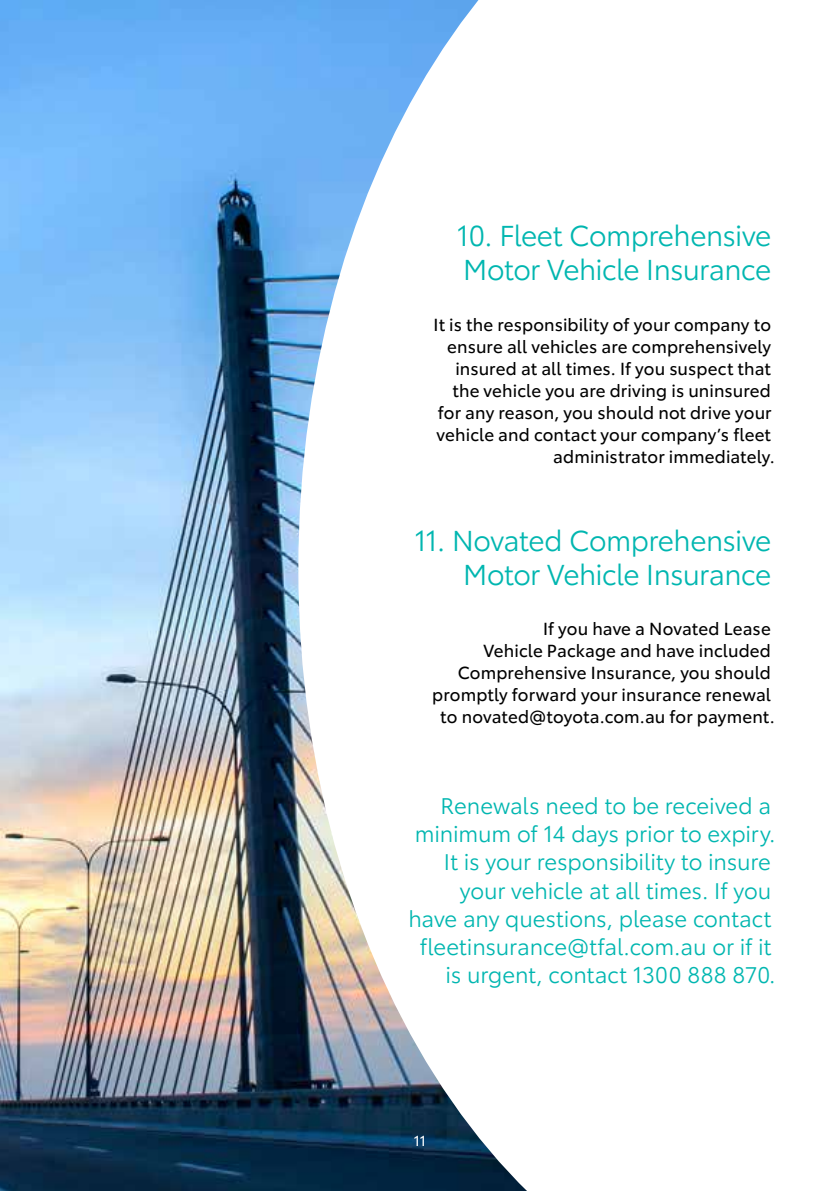
<style>
.page{position:relative;width:840px;height:1191px;background:#fff}
.page>*{position:absolute;margin:0;border:0;box-sizing:border-box;transform-origin:0 0}
.t1{font:28px/34px "Toyota Type";letter-spacing:-.02em;color:#00b6b0}
.t2{font:22px/28px "Toyota Type";letter-spacing:-.005em;color:#00b6b0;text-align:right}
.t3{font:17px/22px "Toyota Type";letter-spacing:.005em;color:#000;text-align:right}
.t4{font:14px "Toyota Type";color:#fff}
</style>
<div class="page">
<img style="left:0;top:0;width:298px;height:1191px">
<svg style="left:298px;top:0;width:229px;height:1191px"></svg>
<h1 class="t1" style="left:456px;top:217px;width:316px">10. Fleet Comprehensive<br>Motor Vehicle Insurance</h1>
<p class="t3" style="left:433px;top:312px;width:343px">It is the responsibility of your company to ensure all vehicles are comprehensively insured at all times. If you suspect that the vehicle you are driving is uninsured for any reason, you should not drive your vehicle and contact your company’s fleet administrator immediately.</p>
<h1 class="t1" style="left:414px;top:521px;width:358px;text-align:right">11. Novated Comprehensive<br>Motor Vehicle Insurance</h1>
<p class="t3" style="left:432px;top:616px;width:344px">If you have a Novated Lease<br>Vehicle Package and have included Comprehensive Insurance, you should promptly forward your insurance renewal to novated@toyota.com.au for payment.</p>
<p class="t2" style="left:408px;top:791px;width:368px">Renewals need to be received a minimum of 14 days prior to expiry.<br>It is your responsibility to insure your vehicle at all times. If you<br>have any questions, please contact fleetinsurance@tfal.com.au or if it is urgent, contact 1300 888 870.</p>
<p class="t4" style="left:413px;top:1130px;width:14px">11</p>
</div>
